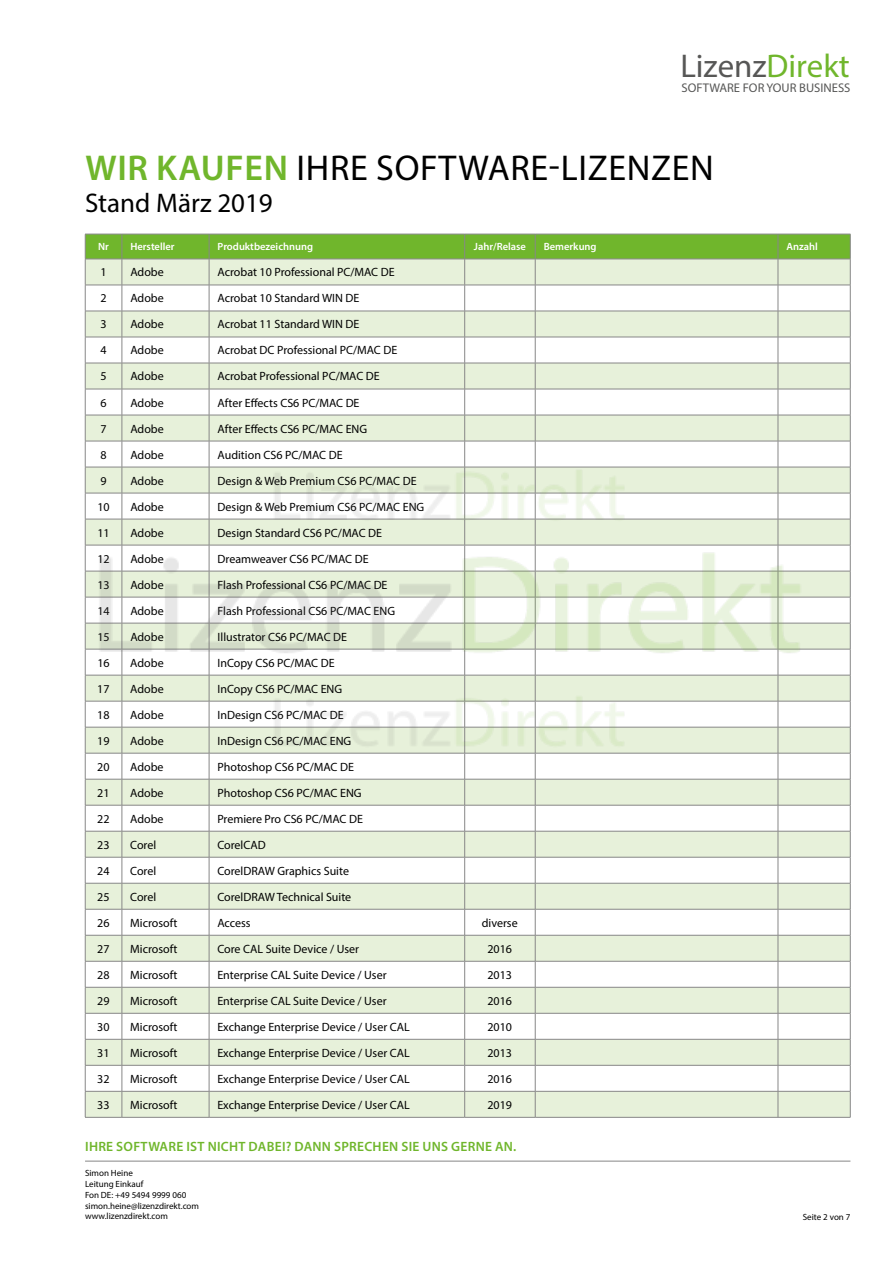
<style>
.page{position:relative;width:893px;height:1263px;background:#fff}
.page>*{position:absolute;margin:0;border:0;box-sizing:border-box;transform-origin:0 0}
.t1{font:36px "Myriad Pro";letter-spacing:.02em;color:#000}
.t2{font:33px "Myriad Pro";color:#575756}
.t3{font:27px "Myriad Pro";color:#000}
.t4{font:600 13.5px "Myriad Pro";letter-spacing:.02em;color:#70b62c}
.t5{font:12.6px "Myriad Pro";color:#575756}
.t6{font:12px "Myriad Pro";color:#000}
.t7{font:600 10.5px "Myriad Pro";color:#fff}
.t8{font:9px/10.8px "Myriad Pro";color:#000}
.s1{color:#70b62c}
.s2{font-weight:600;color:#70b62c}
</style>
<div class="page">
<img style="left:84px;top:233px;width:767px;height:929px">
<h2 class="t2" style="left:680px;top:45px;width:171px">Lizenz<span class="s1">Direkt</span></h2>
<p class="t5" style="left:682px;top:80px;width:170px">SOFTWARE FOR YOUR BUSINESS</p>
<h1 class="t1" style="left:85px;top:146px;width:630px"><span class="s2">WIR KAUFEN</span> IHRE SOFTWARE-LIZENZEN</h1>
<h3 class="t3" style="left:85px;top:187px;width:189px">Stand März 2019</h3>
<p class="t7" style="left:98px;top:240px;width:12px">Nr</p>
<p class="t7" style="left:130px;top:240px;width:46px">Hersteller</p>
<p class="t7" style="left:218px;top:240px;width:97px">Produktbezeichnung</p>
<p class="t7" style="left:474px;top:240px;width:53px">Jahr/Relase</p>
<p class="t7" style="left:544px;top:240px;width:54px">Bemerkung</p>
<p class="t7" style="left:786px;top:240px;width:33px">Anzahl</p>
<p class="t6" style="left:100px;top:265px;width:8px">1</p>
<p class="t6" style="left:130px;top:265px;width:35px">Adobe</p>
<p class="t6" style="left:218px;top:265px;width:179px">Acrobat 10 Professional PC/MAC DE</p>
<p class="t6" style="left:100px;top:291px;width:8px">2</p>
<p class="t6" style="left:130px;top:291px;width:35px">Adobe</p>
<p class="t6" style="left:218px;top:291px;width:143px">Acrobat 10 Standard WIN DE</p>
<p class="t6" style="left:100px;top:317px;width:8px">3</p>
<p class="t6" style="left:130px;top:317px;width:35px">Adobe</p>
<p class="t6" style="left:218px;top:317px;width:143px">Acrobat 11 Standard WIN DE</p>
<p class="t6" style="left:100px;top:343px;width:8px">4</p>
<p class="t6" style="left:130px;top:343px;width:35px">Adobe</p>
<p class="t6" style="left:218px;top:343px;width:181px">Acrobat DC Professional PC/MAC DE</p>
<p class="t6" style="left:100px;top:369px;width:8px">5</p>
<p class="t6" style="left:130px;top:369px;width:35px">Adobe</p>
<p class="t6" style="left:218px;top:369px;width:164px">Acrobat Professional PC/MAC DE</p>
<p class="t6" style="left:100px;top:395px;width:8px">6</p>
<p class="t6" style="left:130px;top:395px;width:35px">Adobe</p>
<p class="t6" style="left:218px;top:395px;width:143px">After Effects CS6 PC/MAC DE</p>
<p class="t6" style="left:100px;top:421px;width:8px">7</p>
<p class="t6" style="left:130px;top:421px;width:35px">Adobe</p>
<p class="t6" style="left:218px;top:421px;width:151px">After Effects CS6 PC/MAC ENG</p>
<p class="t6" style="left:100px;top:447px;width:8px">8</p>
<p class="t6" style="left:130px;top:447px;width:35px">Adobe</p>
<p class="t6" style="left:218px;top:447px;width:127px">Audition CS6 PC/MAC DE</p>
<p class="t6" style="left:100px;top:473px;width:8px">9</p>
<p class="t6" style="left:130px;top:473px;width:35px">Adobe</p>
<p class="t6" style="left:218px;top:473px;width:201px">Design &amp; Web Premium CS6 PC/MAC DE</p>
<p class="t6" style="left:97px;top:499px;width:14px">10</p>
<p class="t6" style="left:130px;top:499px;width:35px">Adobe</p>
<p class="t6" style="left:218px;top:499px;width:208px">Design &amp; Web Premium CS6 PC/MAC ENG</p>
<p class="t6" style="left:97px;top:525px;width:14px">11</p>
<p class="t6" style="left:130px;top:525px;width:35px">Adobe</p>
<p class="t6" style="left:218px;top:525px;width:166px">Design Standard CS6 PC/MAC DE</p>
<p class="t6" style="left:97px;top:551px;width:14px">12</p>
<p class="t6" style="left:130px;top:551px;width:35px">Adobe</p>
<p class="t6" style="left:218px;top:551px;width:153px">Dreamweaver CS6 PC/MAC DE</p>
<p class="t6" style="left:97px;top:577px;width:14px">13</p>
<p class="t6" style="left:130px;top:577px;width:35px">Adobe</p>
<p class="t6" style="left:218px;top:577px;width:172px">Flash Professional CS6 PC/MAC DE</p>
<p class="t6" style="left:97px;top:603px;width:14px">14</p>
<p class="t6" style="left:130px;top:603px;width:35px">Adobe</p>
<p class="t6" style="left:218px;top:603px;width:179px">Flash Professional CS6 PC/MAC ENG</p>
<p class="t6" style="left:97px;top:629px;width:14px">15</p>
<p class="t6" style="left:130px;top:629px;width:35px">Adobe</p>
<p class="t6" style="left:218px;top:629px;width:131px">Illustrator CS6 PC/MAC DE</p>
<p class="t6" style="left:97px;top:655px;width:14px">16</p>
<p class="t6" style="left:130px;top:655px;width:35px">Adobe</p>
<p class="t6" style="left:217px;top:655px;width:119px">InCopy CS6 PC/MAC DE</p>
<p class="t6" style="left:97px;top:681px;width:14px">17</p>
<p class="t6" style="left:130px;top:681px;width:35px">Adobe</p>
<p class="t6" style="left:217px;top:681px;width:126px">InCopy CS6 PC/MAC ENG</p>
<p class="t6" style="left:97px;top:707px;width:14px">18</p>
<p class="t6" style="left:130px;top:707px;width:35px">Adobe</p>
<p class="t6" style="left:217px;top:707px;width:128px">InDesign CS6 PC/MAC DE</p>
<p class="t6" style="left:97px;top:733px;width:14px">19</p>
<p class="t6" style="left:130px;top:733px;width:35px">Adobe</p>
<p class="t6" style="left:217px;top:733px;width:135px">InDesign CS6 PC/MAC ENG</p>
<p class="t6" style="left:97px;top:759px;width:14px">20</p>
<p class="t6" style="left:130px;top:759px;width:35px">Adobe</p>
<p class="t6" style="left:217px;top:759px;width:138px">Photoshop CS6 PC/MAC DE</p>
<p class="t6" style="left:97px;top:785px;width:14px">21</p>
<p class="t6" style="left:130px;top:785px;width:35px">Adobe</p>
<p class="t6" style="left:217px;top:785px;width:146px">Photoshop CS6 PC/MAC ENG</p>
<p class="t6" style="left:97px;top:811px;width:14px">22</p>
<p class="t6" style="left:130px;top:811px;width:35px">Adobe</p>
<p class="t6" style="left:217px;top:811px;width:147px">Premiere Pro CS6 PC/MAC DE</p>
<p class="t6" style="left:97px;top:837px;width:14px">23</p>
<p class="t6" style="left:130px;top:837px;width:28px">Corel</p>
<p class="t6" style="left:217px;top:837px;width:50px">CorelCAD</p>
<p class="t6" style="left:97px;top:863px;width:14px">24</p>
<p class="t6" style="left:130px;top:863px;width:28px">Corel</p>
<p class="t6" style="left:217px;top:863px;width:133px">CorelDRAW Graphics Suite</p>
<p class="t6" style="left:97px;top:889px;width:14px">25</p>
<p class="t6" style="left:130px;top:889px;width:28px">Corel</p>
<p class="t6" style="left:217px;top:889px;width:135px">CorelDRAW Technical Suite</p>
<p class="t6" style="left:97px;top:915px;width:14px">26</p>
<p class="t6" style="left:130px;top:915px;width:49px">Microsoft</p>
<p class="t6" style="left:217px;top:915px;width:35px">Access</p>
<p class="t6" style="left:482px;top:915px;width:37px">diverse</p>
<p class="t6" style="left:97px;top:941px;width:14px">27</p>
<p class="t6" style="left:130px;top:941px;width:49px">Microsoft</p>
<p class="t6" style="left:217px;top:941px;width:143px">Core CAL Suite Device / User</p>
<p class="t6" style="left:487px;top:941px;width:26px">2016</p>
<p class="t6" style="left:97px;top:967px;width:14px">28</p>
<p class="t6" style="left:130px;top:967px;width:49px">Microsoft</p>
<p class="t6" style="left:217px;top:967px;width:171px">Enterprise CAL Suite Device / User</p>
<p class="t6" style="left:487px;top:967px;width:26px">2013</p>
<p class="t6" style="left:97px;top:993px;width:14px">29</p>
<p class="t6" style="left:130px;top:993px;width:49px">Microsoft</p>
<p class="t6" style="left:217px;top:993px;width:171px">Enterprise CAL Suite Device / User</p>
<p class="t6" style="left:487px;top:993px;width:26px">2016</p>
<p class="t6" style="left:97px;top:1019px;width:14px">30</p>
<p class="t6" style="left:130px;top:1019px;width:49px">Microsoft</p>
<p class="t6" style="left:217px;top:1019px;width:194px">Exchange Enterprise Device / User CAL</p>
<p class="t6" style="left:487px;top:1019px;width:26px">2010</p>
<p class="t6" style="left:97px;top:1045px;width:14px">31</p>
<p class="t6" style="left:130px;top:1045px;width:49px">Microsoft</p>
<p class="t6" style="left:217px;top:1045px;width:194px">Exchange Enterprise Device / User CAL</p>
<p class="t6" style="left:487px;top:1045px;width:26px">2013</p>
<p class="t6" style="left:97px;top:1071px;width:14px">32</p>
<p class="t6" style="left:130px;top:1071px;width:49px">Microsoft</p>
<p class="t6" style="left:217px;top:1071px;width:194px">Exchange Enterprise Device / User CAL</p>
<p class="t6" style="left:487px;top:1071px;width:26px">2016</p>
<p class="t6" style="left:97px;top:1097px;width:14px">33</p>
<p class="t6" style="left:130px;top:1097px;width:49px">Microsoft</p>
<p class="t6" style="left:217px;top:1097px;width:194px">Exchange Enterprise Device / User CAL</p>
<p class="t6" style="left:487px;top:1097px;width:26px">2019</p>
<p class="t4" style="left:85px;top:1138px;width:433px">IHRE SOFTWARE IST NICHT DABEI? DANN SPRECHEN SIE UNS GERNE AN.</p>
<p class="t8" style="left:85px;top:1167px;width:116px">Simon Heine<br>Leitung Einkauf<br>Fon DE: +49 5494 9999 060 simon.heine@lizenzdirekt.com www.lizenzdirekt.com</p>
<p class="t8" style="left:803px;top:1212px;width:49px">Seite 2 von 7</p>
</div>
